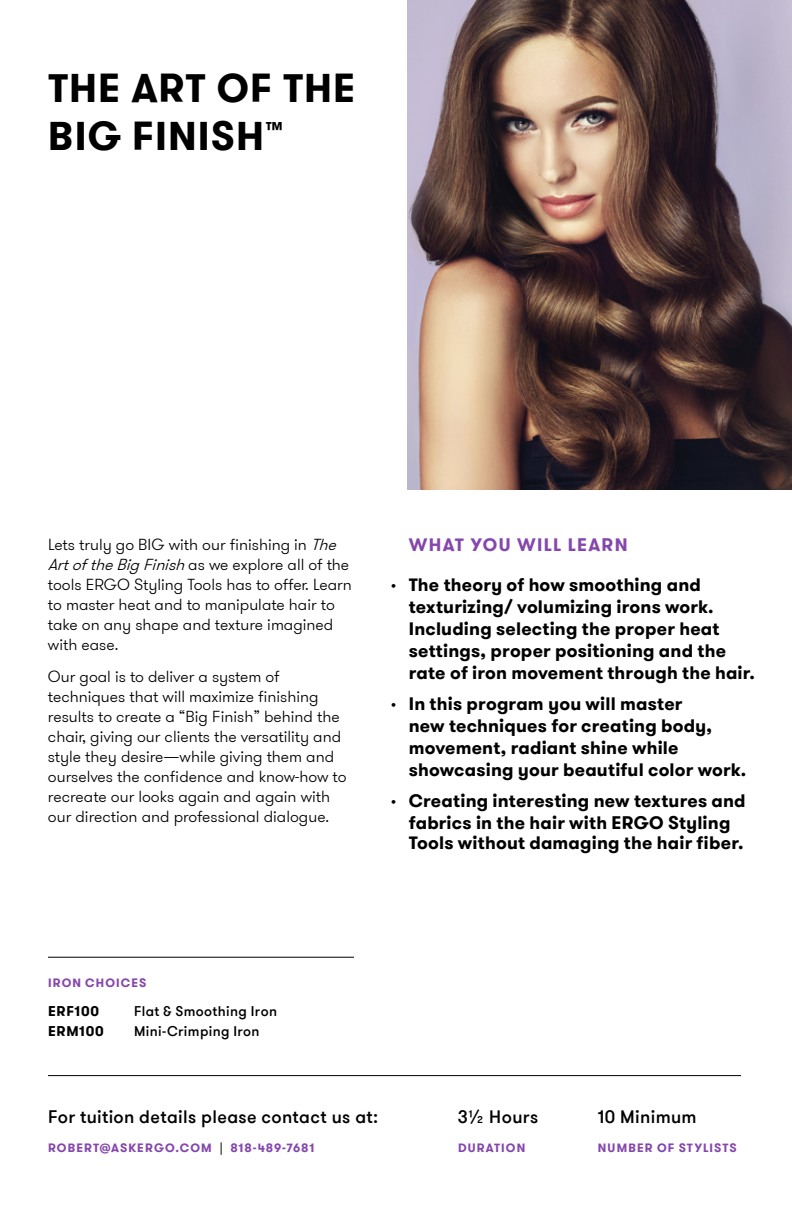
<style>
.page{position:relative;width:792px;height:1224px;background:#fff}
.page>*{position:absolute;margin:0;border:0;box-sizing:border-box;transform-origin:0 0}
.t1{font:700 40px/48px "GT Walsheim Pro";letter-spacing:.025em;color:#000}
.t2{font:700 18px/22px "GT Walsheim Pro";letter-spacing:.01em;color:#000}
.t3{font:500 18px "GT Walsheim Pro";letter-spacing:.02em;color:#000}
.t4{font:700 18px "GT Walsheim Pro";letter-spacing:.075em;color:#8547ad}
.t5{font:300 16px/20px "GT Walsheim Pro";color:#000}
.t6{font:500 14px "GT Walsheim Pro";letter-spacing:.03em;color:#000}
.t7{font:700 14px "GT Walsheim Pro";letter-spacing:.05em;color:#000}
.t8{font:700 12px "GT Walsheim Pro";letter-spacing:.09em;color:#8547ad}
.s1{font-style:italic}
.s2{font-weight:500;font-size:16px}
.s3{font-weight:400;color:#000}
.s4{font-weight:400}
</style>
<div class="page">
<img style="left:407px;top:0;width:385px;height:490px">
<hr style="left:48px;top:1075px;width:693px;height:1px;background:#000">
<hr style="left:48px;top:957px;width:306px;height:1px;background:#000">
<h1 class="t1" style="left:48px;top:64px;width:309px">THE ART OF THE<br>BIG FINISH<sup>™</sup></h1>
<p class="t5" style="left:48px;top:535px;width:305px">Lets truly go BIG with our finishing in <span class="s1">The Artof the Big Finish</span> as we explore all of the tools ERGO Styling Tools has to offer. Learn to master heat and to manipulate hair to take on any shape and texture imagined with ease.</p>
<p class="t5" style="left:48px;top:667px;width:300px">Our goal is to deliver a system of techniques that will maximize finishing results to create a “Big Finish” behind the chair, giving our clients the versatility and style they desire—while giving them and ourselves the confidence and know-how to recreate our looks again and again with our direction and professional dialogue.</p>
<p class="t4" style="left:409px;top:533px;width:220px">WHAT YOU WILL LEARN</p>
<p class="t2" style="left:409px;top:574px;width:348px;text-indent:-18px"><span class="s2">•</span> The theory of how smoothing and texturizing/ volumizing irons work.<br>Including selecting the proper heat settings, proper positioning and the rate of iron movement through the hair.</p>
<p class="t2" style="left:409px;top:693px;width:339px;text-indent:-18px"><span class="s2">•</span> In this program you will master<br>new techniques for creating body, movement, radiant shine while showcasing your beautiful color work.</p>
<p class="t2" style="left:391px;top:790px;width:356px;text-align:center"><span class="s2">•</span> Creating interesting new textures and fabrics in the hair with ERGO Styling</p>
<p class="t2" style="left:409px;top:832px;width:336px">Tools without damaging the hair fiber.</p>
<p class="t8" style="left:48px;top:975px;width:100px">IRON CHOICES</p>
<p class="t7" style="left:48px;top:1002px;width:53px">ERF100</p>
<p class="t6" style="left:134px;top:1002px;width:144px">Flat &amp; Smoothing Iron</p>
<p class="t7" style="left:48px;top:1022px;width:57px">ERM100</p>
<p class="t6" style="left:134px;top:1022px;width:127px">Mini-Crimping Iron</p>
<p class="t3" style="left:48px;top:1105px;width:332px">For tuition details please contact us at:</p>
<p class="t8" style="left:48px;top:1140px;width:268px">ROBERT@ASKERGO.COM <span class="s3">|</span> 818-489-7681</p>
<p class="t3" style="left:458px;top:1105px;width:82px">3<span class="s4">½</span> Hours</p>
<p class="t8" style="left:458px;top:1140px;width:69px">DURATION</p>
<p class="t3" style="left:598px;top:1105px;width:100px">10 Minimum</p>
<p class="t8" style="left:598px;top:1140px;width:141px">NUMBER OF STYLISTS</p>
</div>
